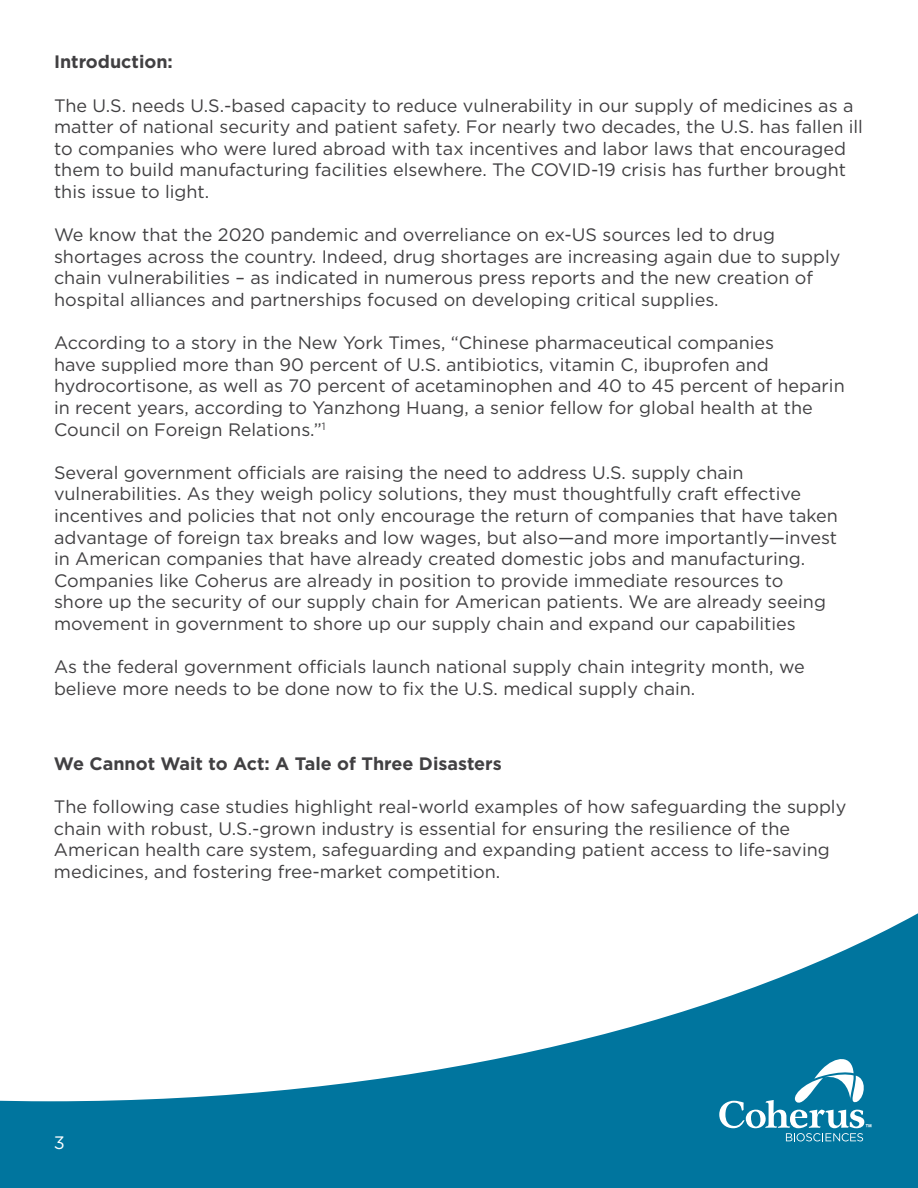
<style>
.page{position:relative;width:918px;height:1188px;background:#fff}
.page>*{position:absolute;margin:0;border:0;box-sizing:border-box;transform-origin:0 0}
.t1{font:18px/21.6px "Gotham";color:#414042}
.t2{font:700 18px "Gotham";color:#414042}
.t3{font:18px "Gotham";color:#fff}
</style>
<div class="page">
<svg style="left:0;top:913px;width:918px;height:275px"></svg>
<svg style="left:719px;top:1054px;width:152px;height:87px;background:#308fb0"></svg>
<p class="t2" style="left:54px;top:50px;width:120px">Introduction:</p>
<p class="t1" style="left:54px;top:94px;width:811px">The U.S. needs U.S.-based capacity to reduce vulnerability in our supply of medicines as a matter of national security and patient safety. For nearly two decades, the U.S. has fallen ill to companies who were lured abroad with tax incentives and labor laws that encouraged them to build manufacturing facilities elsewhere. The COVID-19 crisis has further brought this issue to light.</p>
<p class="t1" style="left:54px;top:224px;width:788px">We know that the 2020 pandemic and overreliance on ex-US sources led to drug shortages across the country. Indeed, drug shortages are increasing again due to supply chain vulnerabilities – as indicated in numerous press reports and the new creation of hospital alliances and partnerships focused on developing critical supplies.</p>
<p class="t1" style="left:54px;top:332px;width:792px">According to a story in the New York Times, “Chinese pharmaceutical companies<br>have supplied more than 90 percent of U.S. antibiotics, vitamin C, ibuprofen and hydrocortisone, as well as 70 percent of acetaminophen and 40 to 45 percent of heparin in recent years, according to Yanzhong Huang, a senior fellow for global health at the Council on Foreign Relations.”<sup>1</sup></p>
<p class="t1" style="left:54px;top:461px;width:786px">Several government officials are raising the need to address U.S. supply chain vulnerabilities. As they weigh policy solutions, they must thoughtfully craft effective incentives and policies that not only encourage the return of companies that have taken advantage of foreign tax breaks and low wages, but also—and more importantly—invest in American companies that have already created domestic jobs and manufacturing.<br>Companies like Coherus are already in position to provide immediate resources to<br>shore up the security of our supply chain for American patients. We are already seeing movement in government to shore up our supply chain and expand our capabilities</p>
<p class="t1" style="left:54px;top:656px;width:752px">As the federal government officials launch national supply chain integrity month, we believe more needs to be done now to fix the U.S. medical supply chain.</p>
<p class="t2" style="left:54px;top:752px;width:449px">We Cannot Wait to Act: A Tale of Three Disasters</p>
<p class="t1" style="left:54px;top:796px;width:794px">The following case studies highlight real-world examples of how safeguarding the supply chain with robust, U.S.-grown industry is essential for ensuring the resilience of the American health care system, safeguarding and expanding patient access to life-saving medicines, and fostering free-market competition.</p>
<p class="t3" style="left:54px;top:1131px;width:13px">3</p>
</div>
